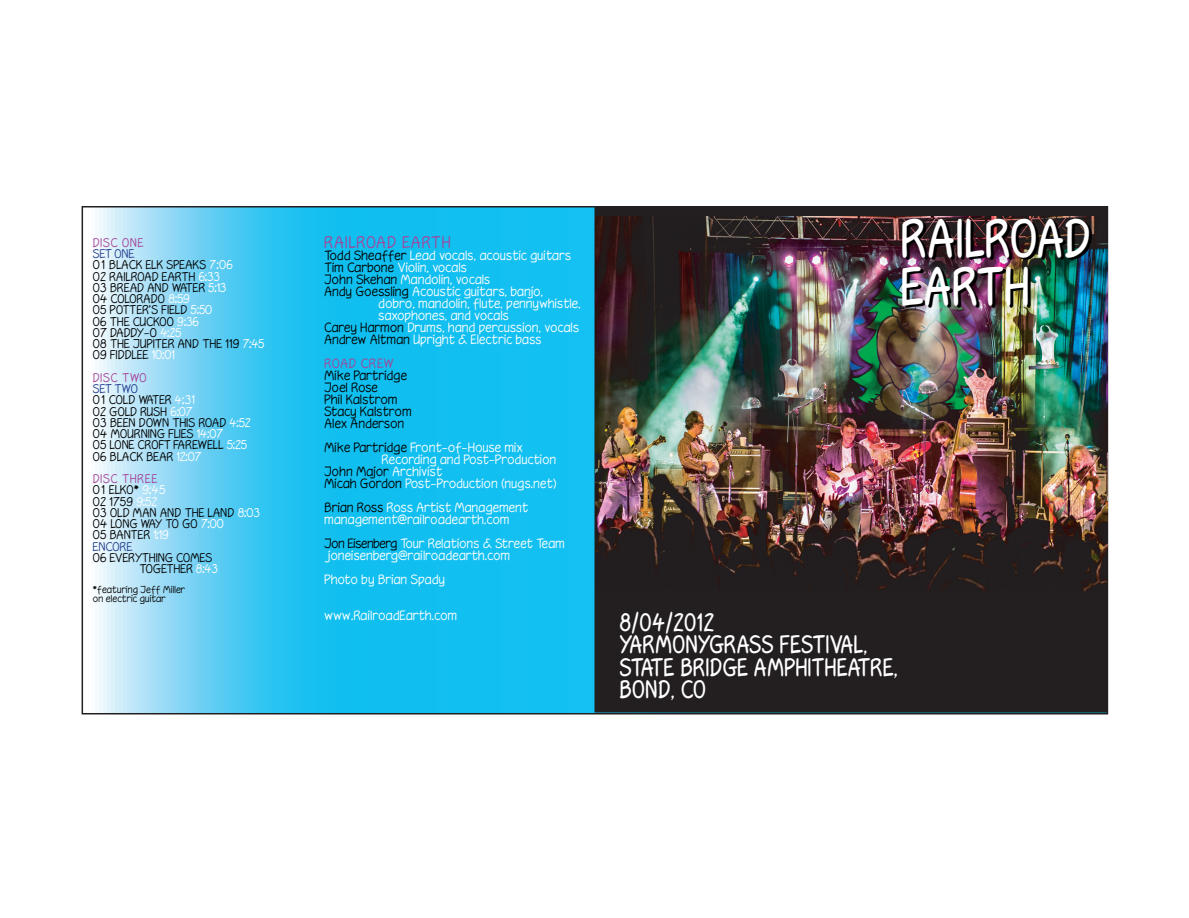
<style>
.page{position:relative;width:1189px;height:918px;background:#fff}
.page>*{position:absolute;margin:0;border:0;box-sizing:border-box;transform-origin:0 0}
.t1{font:48px/48px "Hooteroll";color:#fff;scale:.9 1}
.t2{font:22.5px/22.5px "Hooteroll";color:#fff;scale:.9 1}
.t3{font:300 15px "Hooteroll";letter-spacing:.06em;color:#a54499}
.t4{font:300 12px/12px "Hooteroll";color:#fff}
.t5{font:300 12px/12px "Hooteroll";color:#000}
.t6{font:300 12px "Hooteroll";letter-spacing:.045em;color:#a54499}
.t7{font:300 11.25px/11.2px "Hooteroll";color:#000}
.t8{font:300 11.25px "Hooteroll";letter-spacing:.06em;color:#a54499}
.t9{font:300 9px/9px "Hooteroll";color:#000}
.s1{color:#25408f}
.s2{color:#fff}
.s3{color:#a54499}
.s4{color:#000}
</style>
<div class="page">
<img style="left:81px;top:206px;width:1028px;height:509px">
<p class="t8" style="left:93px;top:236px;width:52px">DISC ONE</p>
<p class="t7" style="left:93px;top:248px;width:173px"><span class="s1">SET ONE<br></span>01 BLACK ELK SPEAKS <span class="s2">7:06<br></span>02 RAILROAD EARTH <span class="s2">6:33<br></span>03 BREAD AND WATER <span class="s2">5:13<br></span>04 COLORADO <span class="s2">8:59<br></span>05 POTTER’S FIELD <span class="s2">5:50<br></span>06 THE CUCKOO <span class="s2">9:36<br></span>07 DADDY-O <span class="s2">4:25<br></span>08 THE JUPITER AND THE 119 <span class="s2">7:45<br></span>09 FIDDLEE <span class="s2">10:01</span></p>
<p class="t8" style="left:93px;top:371px;width:56px">DISC TWO</p>
<p class="t7" style="left:93px;top:383px;width:160px"><span class="s1">SET TWO<br></span>01 COLD WATER <span class="s2">4:31<br></span>02 GOLD RUSH <span class="s2">6:07<br></span>03 BEEN DOWN THIS ROAD <span class="s2">4:52<br></span>04 MOURNING FLIES <span class="s2">14:07<br></span>05 LONE CROFT FAREWELL <span class="s2">5:25<br></span>06 BLACK BEAR <span class="s2">12:07</span></p>
<p class="t7" style="left:93px;top:473px;width:169px"><span class="s3">DISC THREE<br></span>01 ELKO* <span class="s2">9:45<br></span>02 1759 <span class="s2">9:52<br></span>03 OLD MAN AND THE LAND <span class="s2">8:03<br></span>04 LONG WAY TO GO <span class="s2">7:00<br></span>05 BANTER <span class="s2">1:19<br></span><span class="s1">ENCORE</span></p>
<p class="t7" style="left:140px;top:552px;width:80px;text-indent:-47px">06 EVERYTHING COMES<br>TOGETHER <span class="s2">8:43</span></p>
<p class="t9" style="left:93px;top:585px;width:94px">*featuring Jeff Miller on electric guitar</p>
<p class="t3" style="left:325px;top:233px;width:128px">RAILROAD EARTH</p>
<p class="t4" style="left:325px;top:249px;width:248px"><span class="s4">Todd Sheaffer</span> Lead vocals, acoustic guitars</p>
<p class="t4" style="left:325px;top:261px;width:144px"><span class="s4">Tim Carbone</span> Violin, vocals</p>
<p class="t4" style="left:325px;top:273px;width:167px"><span class="s4">John Skehan</span> Mandolin, vocals</p>
<p class="t4" style="left:325px;top:285px;width:220px"><span class="s4">Andy Goessling</span> Acoustic guitars, banjo,</p>
<p class="t4" style="left:379px;top:297px;width:204px">dobro, mandolin, flute, pennywhistle,</p>
<p class="t4" style="left:379px;top:309px;width:132px">saxophones, and vocals</p>
<p class="t4" style="left:325px;top:321px;width:256px"><span class="s4">Carey Harmon</span> Drums, hand percussion, vocals</p>
<p class="t4" style="left:325px;top:333px;width:219px"><span class="s4">Andrew Altman</span> Upright &amp; Electric bass</p>
<p class="t6" style="left:325px;top:356px;width:71px">ROAD CREW</p>
<p class="t5" style="left:325px;top:369px;width:89px">Mike Partridge<br>Joel Rose<br>Phil Kalstrom<br>Stacy Kalstrom<br>Alex Anderson</p>
<p class="t4" style="left:325px;top:441px;width:200px"><span class="s4">Mike Partridge</span> Front-of-House mix</p>
<p class="t4" style="left:382px;top:453px;width:176px">Recording and Post-Production</p>
<p class="t5" style="left:325px;top:465px;width:119px">John Major <span class="s2">Archivist</span></p>
<p class="t4" style="left:325px;top:477px;width:233px"><span class="s4">Micah Gordon</span> Post-Production (nugs.net)</p>
<p class="t4" style="left:325px;top:501px;width:205px"><span class="s4">Brian Ross</span> Ross Artist Management management@railroadearth.com</p>
<p class="t4" style="left:325px;top:537px;width:242px"><span class="s4">Jon Eisenberg</span> Tour Relations &amp; Street Team joneisenberg@railroadearth.com</p>
<p class="t4" style="left:325px;top:573px;width:122px">Photo by Brian Spady</p>
<p class="t4" style="left:325px;top:609px;width:134px">www.RailroadEarth.com</p>
<h1 class="t1" style="left:902px;top:215px;width:213px">RAILROAD<br>EARTH</h1>
<h2 class="t2" style="left:620px;top:611px;width:311px">8/04/2012<br>YARMONYGRASS FESTIVAL,<br>STATE BRIDGE AMPHITHEATRE,<br>BOND, CO</h2>
</div>
